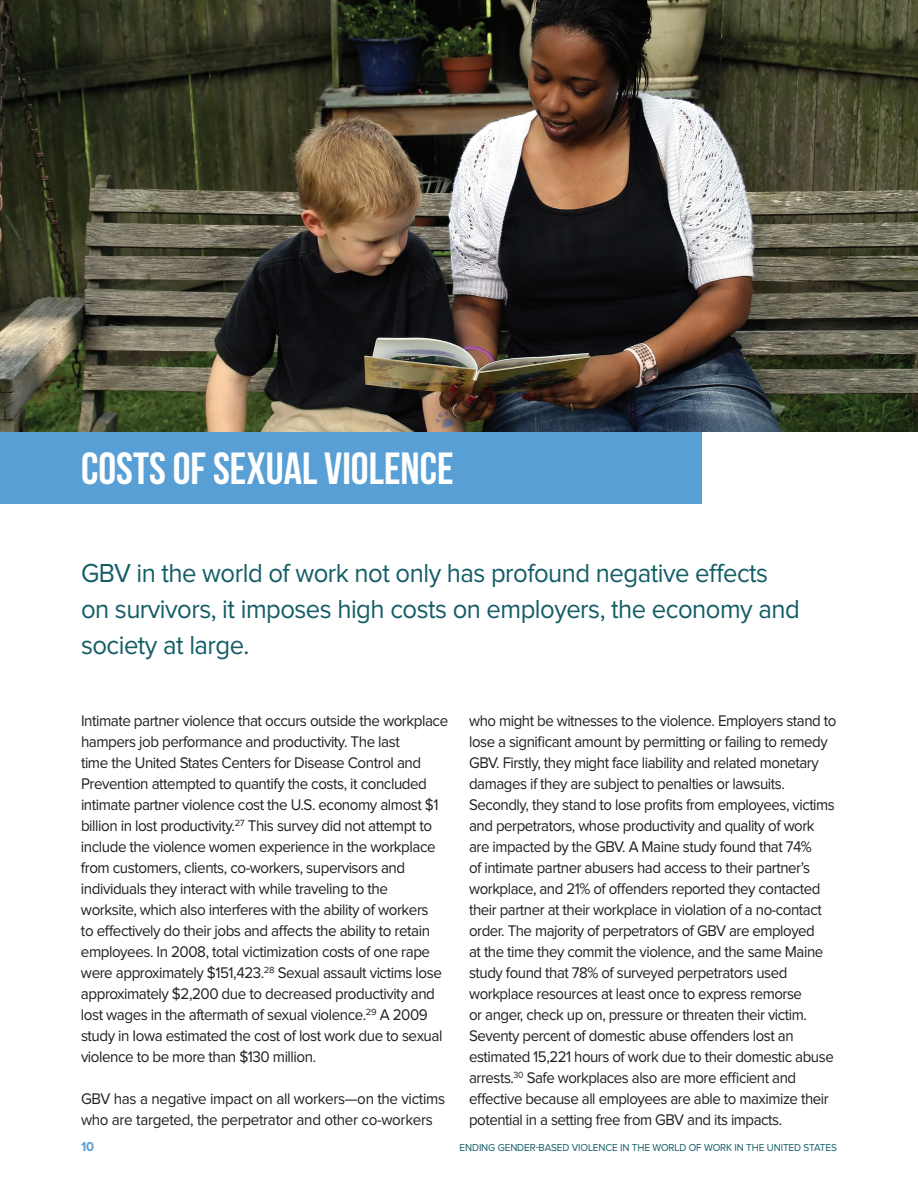
<style>
.page{position:relative;width:918px;height:1188px;background:#fff}
.page>*{position:absolute;margin:0;border:0;box-sizing:border-box;transform-origin:0 0}
.t1{font:45px "Bebas Neue";color:#fff}
.t2{font:27px/36px "Proxima Nova";letter-spacing:-.02em;color:#145d66;scale:.95 1}
.t3{font:15.9px/21px "Proxima Nova";letter-spacing:-.03em;color:#231f20;scale:.94 1}
.t4{font:15.9px/21px "Proxima Nova";letter-spacing:-.03em;color:#231f20;scale:.95 1}
.t5{font:700 13.5px "Proxima Nova";color:#589fd6;scale:.95 1}
.t6{font:10.5px "Proxima Nova";letter-spacing:-.01em;color:#145d66;scale:.95 1}
</style>
<div class="page">
<img style="left:0;top:0;width:918px;height:432px">
<div style="left:0;top:432px;width:702px;height:71px;background:#589fd6"></div>
<h1 class="t1" style="left:81px;top:444px;width:374px">COSTS OF SEXUAL VIOLENCE</h1>
<h2 class="t2" style="left:81px;top:555px;width:758px">GBV in the world of work not only has profound negative effects on survivors, it imposes high costs on employers, the economy and society at large.</h2>
<p class="t4" style="left:81px;top:710px;width:388px">Intimate partner violence that occurs outside the workplace hampers job performance and productivity. The last<br>time the United States Centers for Disease Control and Prevention attempted to quantify the costs, it concluded intimate partner violence cost the U.S. economy almost $1 billion in lost productivity.<sup>27</sup> This survey did not attempt to include the violence women experience in the workplace from customers, clients, co-workers, supervisors and individuals they interact with while traveling to the<br>worksite, which also interferes with the ability of workers<br>to effectively do their jobs and affects the ability to retain employees. In 2008, total victimization costs of one rape were approximately $151,423.<sup>28</sup> Sexual assault victims lose approximately $2,200 due to decreased productivity and lost wages in the aftermath of sexual violence.<sup>29</sup> A 2009 study in Iowa estimated the cost of lost work due to sexual violence to be more than $130 million.</p>
<p class="t4" style="left:81px;top:1088px;width:385px">GBV has a negative impact on all workers—on the victims who are targeted, the perpetrator and other co-workers</p>
<p class="t3" style="left:469px;top:710px;width:392px">who might be witnesses to the violence. Employers stand to lose a significant amount by permitting or failing to remedy GBV. Firstly, they might face liability and related monetary damages if they are subject to penalties or lawsuits.<br>Secondly, they stand to lose profits from employees, victims and perpetrators, whose productivity and quality of work are impacted by the GBV. A Maine study found that 74%<br>of intimate partner abusers had access to their partner’s workplace, and 21% of offenders reported they contacted their partner at their workplace in violation of a no-contact order. The majority of perpetrators of GBV are employed<br>at the time they commit the violence, and the same Maine study found that 78% of surveyed perpetrators used workplace resources at least once to express remorse<br>or anger, check up on, pressure or threaten their victim.<br>Seventy percent of domestic abuse offenders lost an estimated 15,221 hours of work due to their domestic abuse arrests.<sup>30</sup> Safe workplaces also are more efficient and effective because all employees are able to maximize their potential in a setting free from GBV and its impacts.</p>
<p class="t5" style="left:81px;top:1139px;width:15px">10</p>
<p class="t6" style="left:460px;top:1142px;width:399px">ENDING GENDER-BASED VIOLENCE IN THE WORLD OF WORK IN THE UNITED STATES</p>
</div>
